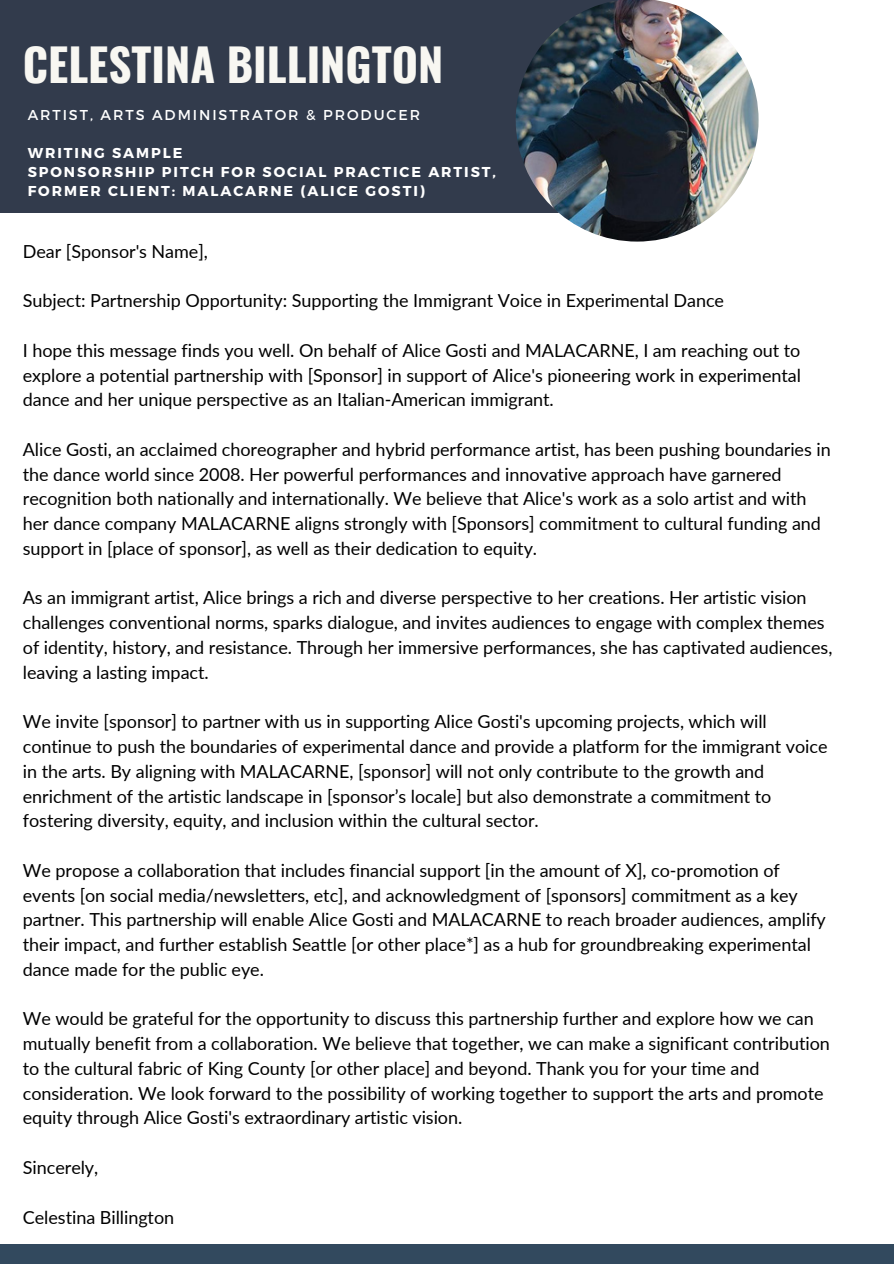
<style>
.page{position:relative;width:894px;height:1264px;background:#fff}
.page>*{position:absolute;margin:0;border:0;box-sizing:border-box;transform-origin:0 0}
.t1{font:700 45px "Oswald";color:#f8f7f2}
.t2{font:18px/24.8px "Lato";letter-spacing:-.005em;color:#000}
.t3{font:700 14.25px/19.2px "Montserrat";letter-spacing:.135em;color:#fff}
.t4{font:14.25px "Montserrat";letter-spacing:.135em;color:#fff}
</style>
<div class="page">
<div style="left:0;top:1244px;width:893px;height:19px;background:#32495e"></div>
<div style="left:0;top:0;width:652px;height:213px;background:#323b4c"></div>
<img style="left:515px;top:0;width:243px;height:241px;border-radius:50%">
<p class="t1" style="left:23px;top:29px;width:422px">CELESTINA BILLINGTON</p>
<h3 class="t4" style="left:28px;top:105px;width:394px">ARTIST, ARTS ADMINISTRATOR &amp; PRODUCER</h3>
<p class="t3" style="left:28px;top:142px;width:469px">WRITING SAMPLE<br>SPONSORSHIP PITCH FOR SOCIAL PRACTICE ARTIST,<br>FORMER CLIENT: MALACARNE (ALICE GOSTI)</p>
<h2 class="t2" style="left:23px;top:238px;width:186px">Dear [Sponsor's Name],</h2>
<h2 class="t2" style="left:23px;top:288px;width:702px">Subject: Partnership Opportunity: Supporting the Immigrant Voice in Experimental Dance</h2>
<h2 class="t2" style="left:23px;top:337px;width:779px;text-align:justify">I hope this message finds you well. On behalf of Alice Gosti and MALACARNE, I am reaching out to explore a potential partnership with [Sponsor] in support of Alice's pioneering work in experimental dance and her unique perspective as an Italian-American immigrant.</h2>
<h2 class="t2" style="left:23px;top:436px;width:809px">Alice Gosti, an acclaimed choreographer and hybrid performance artist, has been pushing boundaries in the dance world since 2008. Her powerful performances and innovative approach have garnered recognition both nationally and internationally. We believe that Alice's work as a solo artist and with her dance company MALACARNE aligns strongly with [Sponsors] commitment to cultural funding and support in [place of sponsor], as well as their dedication to equity.</h2>
<h2 class="t2" style="left:23px;top:585px;width:810px">As an immigrant artist, Alice brings a rich and diverse perspective to her creations. Her artistic vision challenges conventional norms, sparks dialogue, and invites audiences to engage with complex themes of identity, history, and resistance. Through her immersive performances, she has captivated audiences, leaving a lasting impact.</h2>
<h2 class="t2" style="left:23px;top:709px;width:806px">We invite [sponsor] to partner with us in supporting Alice Gosti's upcoming projects, which will continue to push the boundaries of experimental dance and provide a platform for the immigrant voice in the arts. By aligning with MALACARNE, [sponsor] will not only contribute to the growth and enrichment of the artistic landscape in [sponsor’s locale] but also demonstrate a commitment to fostering diversity, equity, and inclusion within the cultural sector.</h2>
<h2 class="t2" style="left:23px;top:857px;width:804px">We propose a collaboration that includes financial support [in the amount of X], co-promotion of events [on social media/newsletters, etc], and acknowledgment of [sponsors] commitment as a key partner. This partnership will enable Alice Gosti and MALACARNE to reach broader audiences, amplify their impact, and further establish Seattle [or other place*] as a hub for groundbreaking experimental dance made for the public eye.</h2>
<h2 class="t2" style="left:23px;top:1006px;width:808px">We would be grateful for the opportunity to discuss this partnership further and explore how we can mutually benefit from a collaboration. We believe that together, we can make a significant contribution to the cultural fabric of King County [or other place] and beyond. Thank you for your time and consideration. We look forward to the possibility of working together to support the arts and promote equity through Alice Gosti's extraordinary artistic vision.</h2>
<h2 class="t2" style="left:23px;top:1154px;width:77px">Sincerely,</h2>
<h2 class="t2" style="left:23px;top:1204px;width:153px">Celestina Billington</h2>
</div>
